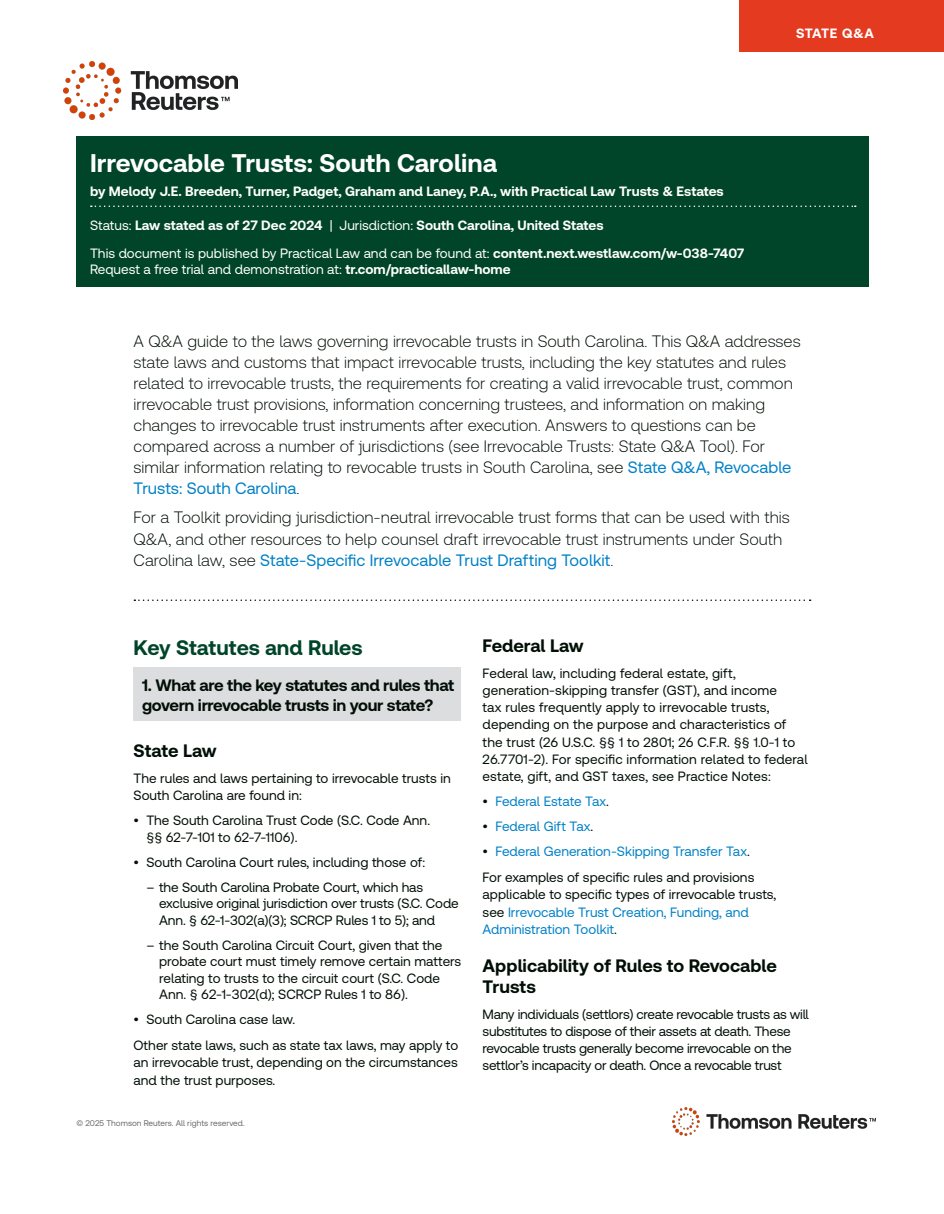
<style>
.page{position:relative;width:944px;height:1214px;background:#fff}
.page>*{position:absolute;margin:0;border:0;box-sizing:border-box;transform-origin:0 0}
.t1{font:700 25.5px "Clario";color:#fff}
.t2{font:700 21px "Clario";letter-spacing:-.005em;color:#004529}
.t3{font:700 18px/21px "Clario";color:#020f06}
.t4{font:300 16.5px/21px "Clario";color:#020f06}
.t5{font:700 16.5px/19.5px "Clario";letter-spacing:-.02em;color:#020f06}
.t6{font:13.5px/17.2px "Clario";color:#020f06}
.t7{font:700 13.5px/27.2px "Clario";color:#fff}
.t8{font:13.5px/17.2px "Clario";letter-spacing:-.02em;color:#020f06}
.t9{font:13.5px/17.2px "Clario";color:#0081c7}
.t10{font:13.5px "Clario";color:#fff}
.t11{font:8.25px "Clario";color:#676d66}
.s1{font-weight:400}
.s2{font-weight:700}
.s3{font-weight:400;color:#0081c7}
.s4{color:#020f06}
.s5{color:#0081c7}
</style>
<div class="page">
<div style="left:739px;top:0;width:205px;height:51px;background:#e43b20"></div>
<img style="left:672px;top:1107px;width:203px;height:28px">
<img style="left:63px;top:61px;width:174px;height:58px">
<div style="left:77px;top:136px;width:792px;height:151px;background:#004529"></div>
<svg style="left:91px;top:205px;width:764px;height:2px"></svg>
<svg style="left:134px;top:599px;width:676px;height:2px"></svg>
<div style="left:134px;top:667px;width:327px;height:54px;background:#dcdddf"></div>
<h1 class="t1" style="left:90px;top:147px;width:408px">Irrevocable Trusts: South Carolina</h1>
<p class="t7" style="left:90px;top:178px;width:635px">by Melody J.E. Breeden, Turner, Padget, Graham and Laney, P.A., with Practical Law Trusts &amp; Estates</p>
<p class="t7" style="left:90px;top:212px;width:656px"><span class="s1">Status:</span> Law stated as of 27 Dec 2024 <span class="s1">| Jurisdiction:</span> South Carolina, United States<br><span class="s1">This document is published by Practical Law and can be found at:</span> content.next.westlaw.com/w-038-7407</p>
<p class="t10" style="left:90px;top:261px;width:422px">Request a free trial and demonstration at: <span class="s2">tr.com/practicallaw-home</span></p>
<p class="t7" style="left:796px;top:19px;width:79px">STATE Q&amp;A</p>
<p class="t4" style="left:134px;top:330px;width:668px">A Q&amp;A guide to the laws governing irrevocable trusts in South Carolina. This Q&amp;A addresses state laws and customs that impact irrevocable trusts, including the key statutes and rules related to irrevocable trusts, the requirements for creating a valid irrevocable trust, common irrevocable trust provisions, information concerning trustees, and information on making changes to irrevocable trust instruments after execution. Answers to questions can be compared across a number of jurisdictions (see Irrevocable Trusts: State Q&amp;A Tool). For similar information relating to revocable trusts in South Carolina, see <span class="s3">State Q&amp;A, Revocable Trusts: South Carolina</span>.</p>
<p class="t4" style="left:134px;top:507px;width:657px">For a Toolkit providing jurisdiction-neutral irrevocable trust forms that can be used with this<br>Q&amp;A, and other resources to help counsel draft irrevocable trust instruments under South<br>Carolina law, see <span class="s3">State-Specific Irrevocable Trust Drafting Toolkit</span>.</p>
<h2 class="t2" style="left:134px;top:634px;width:230px">Key Statutes and Rules</h2>
<p class="t5" style="left:142px;top:675px;width:314px">1. What are the key statutes and rules that govern irrevocable trusts in your state?</p>
<h3 class="t3" style="left:134px;top:739px;width:85px">State Law</h3>
<p class="t6" style="left:134px;top:769px;width:319px">The rules and laws pertaining to irrevocable trusts in<br>South Carolina are found in:</p>
<p class="t6" style="left:146px;top:812px;width:285px;line-height:16.5px;text-indent:-13px">• The South Carolina Trust Code (S.C. Code Ann. §§ 62-7-101 to 62-7-1106).</p>
<p class="t6" style="left:134px;top:853px;width:293px">• South Carolina Court rules, including those of:</p>
<p class="t6" style="left:159px;top:878px;width:301px;line-height:16.5px;text-indent:-13px">– the South Carolina Probate Court, which has exclusive original jurisdiction over trusts (S.C. Code<br>Ann. § 62-1-302(a)(3); SCRCP Rules 1 to 5); and</p>
<p class="t6" style="left:159px;top:936px;width:304px;line-height:16.5px;text-indent:-13px">– the South Carolina Circuit Court, given that the probate court must timely remove certain matters relating to trusts to the circuit court (S.C. Code Ann. § 62-1-302(d); SCRCP Rules 1 to 86).</p>
<p class="t6" style="left:134px;top:1006px;width:326px;line-height:25.8px">• South Carolina case law.<br>Other state laws, such as state tax laws, may apply to</p>
<p class="t6" style="left:134px;top:1053px;width:326px">an irrevocable trust, depending on the circumstances and the trust purposes.</p>
<p class="t11" style="left:77px;top:1118px;width:170px">© 2025 Thomson Reuters. All rights reserved.</p>
<h3 class="t3" style="left:482px;top:634px;width:103px">Federal Law</h3>
<p class="t6" style="left:482px;top:664px;width:326px">Federal law, including federal estate, gift, generation-skipping transfer (GST), and income<br>tax rules frequently apply to irrevocable trusts, depending on the purpose and characteristics of the trust (26 U.S.C. §§ 1 to 2801; 26 C.F.R. §§ 1.0-1 to 26.7701-2). For specific information related to federal estate, gift, and GST taxes, see Practice Notes:</p>
<p class="t9" style="left:482px;top:792px;width:128px"><span class="s4">•</span> Federal Estate Tax<span class="s4">.</span></p>
<p class="t9" style="left:482px;top:817px;width:112px"><span class="s4">•</span> Federal Gift Tax<span class="s4">.</span></p>
<p class="t6" style="left:482px;top:838px;width:273px;line-height:25.8px">• <span class="s5">Federal Generation-Skipping Transfer Tax</span>.<br>For examples of specific rules and provisions</p>
<p class="t9" style="left:482px;top:885px;width:295px"><span class="s4">applicable to specific types of irrevocable trusts, see</span> Irrevocable Trust Creation, Funding, and<br>Administration Toolkit<span class="s4">.</span></p>
<h3 class="t3" style="left:482px;top:954px;width:296px">Applicability of Rules to Revocable<br>Trusts</h3>
<p class="t8" style="left:482px;top:1004px;width:328px">Many individuals (settlors) create revocable trusts as will substitutes to dispose of their assets at death. These revocable trusts generally become irrevocable on the settlor’s incapacity or death. Once a revocable trust</p>
</div>
